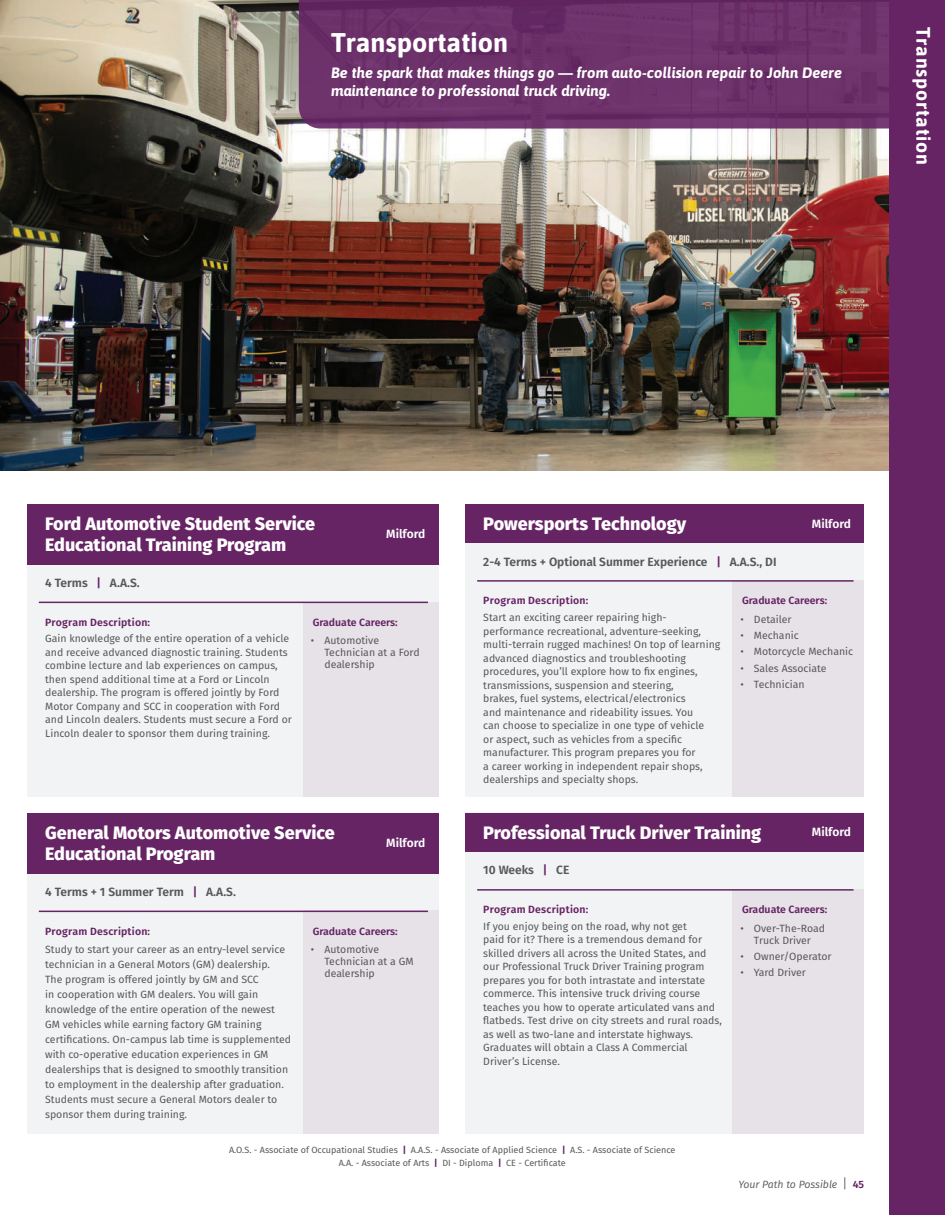
<style>
.page{position:relative;width:945px;height:1215px;background:#fff}
.page>*{position:absolute;margin:0;border:0;box-sizing:border-box;transform-origin:0 0}
.t1{font:700 27px "Asap";color:#fff}
.t2{font:700 19.5px "Asap";letter-spacing:.04em;color:#fff}
.t3{font:800 18px/21.6px "Fira Sans";color:#fff}
.t4{font:italic 700 15px/18px "Asap";color:#fff}
.t5{font:600 12px "Fira Sans";color:#57585a}
.t6{font:600 12px "Fira Sans";color:#fff}
.t7{font:10.5px/13.5px "Fira Sans";color:#57585a}
.t8{font:600 10.5px "Fira Sans";letter-spacing:.015em;color:#662465}
.t9{font:italic 10.5px "Fira Sans";color:#57585a}
.t10{font:9px/13.5px "Fira Sans";color:#57585a;text-align:center}
.s1{color:#662465}
.s2{font-weight:700;color:#662465}
.s3{font-style:normal;font-size:13.2px}
.s4{font-weight:600;font-style:normal;color:#662465}
</style>
<div class="page">
<img style="left:0;top:0;width:890px;height:470px">
<svg style="left:299px;top:0;width:591px;height:129px;background:#6d316a"></svg>
<div style="left:890px;top:0;width:55px;height:1215px;background:#662465"></div>
<div style="left:466px;top:813px;width:398px;height:321px;background:#f2f3f4"></div>
<div style="left:733px;top:889px;width:131px;height:245px;background:#e7e2e8"></div>
<div style="left:466px;top:813px;width:398px;height:39px;background:#662465"></div>
<hr style="left:477px;top:889px;width:377px;height:2px;background:#662465">
<div style="left:466px;top:504px;width:398px;height:292px;background:#f2f3f4"></div>
<div style="left:733px;top:580px;width:131px;height:216px;background:#e7e2e8"></div>
<div style="left:466px;top:504px;width:398px;height:39px;background:#662465"></div>
<hr style="left:477px;top:580px;width:377px;height:2px;background:#662465">
<div style="left:27px;top:525px;width:412px;height:271px;background:#f2f3f4"></div>
<div style="left:303px;top:602px;width:136px;height:194px;background:#e7e2e8"></div>
<div style="left:27px;top:504px;width:412px;height:60px;background:#662465"></div>
<hr style="left:39px;top:602px;width:389px;height:1px;background:#662465">
<div style="left:27px;top:834px;width:412px;height:300px;background:#f2f3f4"></div>
<div style="left:303px;top:911px;width:136px;height:223px;background:#e7e2e8"></div>
<div style="left:27px;top:813px;width:412px;height:60px;background:#662465"></div>
<hr style="left:39px;top:911px;width:389px;height:1px;background:#662465">
<h1 class="t1" style="left:331px;top:24px;width:179px">Transportation</h1>
<h3 class="t4" style="left:331px;top:63px;width:513px">Be the spark that makes things go — from auto-collision repair to John Deere maintenance to professional truck driving.</h3>
<h2 class="t2" style="left:937px;top:27px;width:140px;rotate:90deg">Transportation</h2>
<h3 class="t3" style="left:45px;top:511px;width:272px">Ford Automotive Student Service<br>Educational Training Program</h3>
<p class="t5" style="left:45px;top:573px;width:96px">4 Terms <span class="s1">|</span> A.A.S.</p>
<p class="t6" style="left:386px;top:524px;width:41px">Milford</p>
<p class="t8" style="left:45px;top:613px;width:106px">Program Description:</p>
<p class="t7" style="left:45px;top:632px;width:248px">Gain knowledge of the entire operation of a vehicle and receive advanced diagnostic training. Students combine lecture and lab experiences on campus, then spend additional time at a Ford or Lincoln dealership. The program is offered jointly by Ford Motor Company and SCC in cooperation with Ford and Lincoln dealers. Students must secure a Ford or Lincoln dealer to sponsor them during training.</p>
<p class="t7" style="left:324px;top:634px;width:97px;line-height:12px;text-indent:-14px">• Automotive<br>Technician at a Ford dealership</p>
<p class="t8" style="left:313px;top:613px;width:87px">Graduate Careers:</p>
<h3 class="t3" style="left:45px;top:820px;width:291px">General Motors Automotive Service<br>Educational Program</h3>
<p class="t5" style="left:45px;top:882px;width:192px">4 Terms + 1 Summer Term <span class="s1">|</span> A.A.S.</p>
<p class="t6" style="left:386px;top:833px;width:41px">Milford</p>
<p class="t8" style="left:45px;top:922px;width:106px">Program Description:</p>
<p class="t7" style="left:45px;top:942px;width:247px;line-height:15px">Study to start your career as an entry-level service technician in a General Motors (GM) dealership.<br>The program is offered jointly by GM and SCC<br>in cooperation with GM dealers. You will gain knowledge of the entire operation of the newest GM vehicles while earning factory GM training certifications. On-campus lab time is supplemented with co-operative education experiences in GM dealerships that is designed to smoothly transition to employment in the dealership after graduation.<br>Students must secure a General Motors dealer to sponsor them during training.</p>
<p class="t7" style="left:324px;top:943px;width:91px;line-height:12px;text-indent:-14px">• Automotive<br>Technician at a GM dealership</p>
<p class="t8" style="left:313px;top:922px;width:87px">Graduate Careers:</p>
<h3 class="t3" style="left:483px;top:511px;width:204px">Powersports Technology</h3>
<p class="t5" style="left:483px;top:551px;width:295px">2-4 Terms + Optional Summer Experience <span class="s1">|</span> A.A.S., DI</p>
<p class="t6" style="left:812px;top:513px;width:41px">Milford</p>
<p class="t8" style="left:483px;top:592px;width:106px">Program Description:</p>
<p class="t7" style="left:483px;top:610px;width:239px">Start an exciting career repairing high&shy;performance recreational, adventure-seeking, multi-terrain rugged machines! On top of learning advanced diagnostics and troubleshooting procedures, you’ll explore how to fix engines, transmissions, suspension and steering,<br>brakes, fuel systems, electrical/electronics<br>and maintenance and rideability issues. You<br>can choose to specialize in one type of vehicle<br>or aspect, such as vehicles from a specific manufacturer. This program prepares you for<br>a career working in independent repair shops, dealerships and specialty shops.</p>
<p class="t7" style="left:740px;top:612px;width:53px">• Detailer</p>
<p class="t8" style="left:742px;top:592px;width:87px">Graduate Careers:</p>
<p class="t7" style="left:740px;top:628px;width:60px">• Mechanic</p>
<p class="t7" style="left:740px;top:645px;width:114px">• Motorcycle Mechanic</p>
<p class="t7" style="left:740px;top:661px;width:88px">• Sales Associate</p>
<p class="t7" style="left:740px;top:677px;width:66px">• Technician</p>
<h3 class="t3" style="left:483px;top:820px;width:279px">Professional Truck Driver Training</h3>
<p class="t5" style="left:483px;top:860px;width:88px">10 Weeks <span class="s1">|</span> CE</p>
<p class="t6" style="left:812px;top:822px;width:41px">Milford</p>
<p class="t8" style="left:483px;top:901px;width:106px">Program Description:</p>
<p class="t7" style="left:483px;top:919px;width:240px">If you enjoy being on the road, why not get<br>paid for it? There is a tremendous demand for skilled drivers all across the United States, and our Professional Truck Driver Training program prepares you for both intrastate and interstate commerce. This intensive truck driving course teaches you how to operate articulated vans and flatbeds. Test drive on city streets and rural roads, as well as two-lane and interstate highways.<br>Graduates will obtain a Class A Commercial Driver’s License.</p>
<p class="t7" style="left:740px;top:922px;width:86px;line-height:12px;text-align:center">• Over-The-Road<br>Truck Driver</p>
<p class="t8" style="left:742px;top:901px;width:87px">Graduate Careers:</p>
<p class="t7" style="left:740px;top:949px;width:93px">• Owner/Operator</p>
<p class="t7" style="left:740px;top:966px;width:67px">• Yard Driver</p>
<p class="t10" style="left:229px;top:1143px;width:448px">A.O.S. - Associate of Occupational Studies <span class="s2">|</span> A.A.S. - Associate of Applied Science <span class="s2">|</span> A.S. - Associate of Science<br>A.A. - Associate of Arts <span class="s2">|</span> DI - Diploma <span class="s2">|</span> CE - Certificate</p>
<p class="t9" style="left:738px;top:1177px;width:127px">Your Path to Possible <span class="s3">|</span> <span class="s4">45</span></p>
</div>
